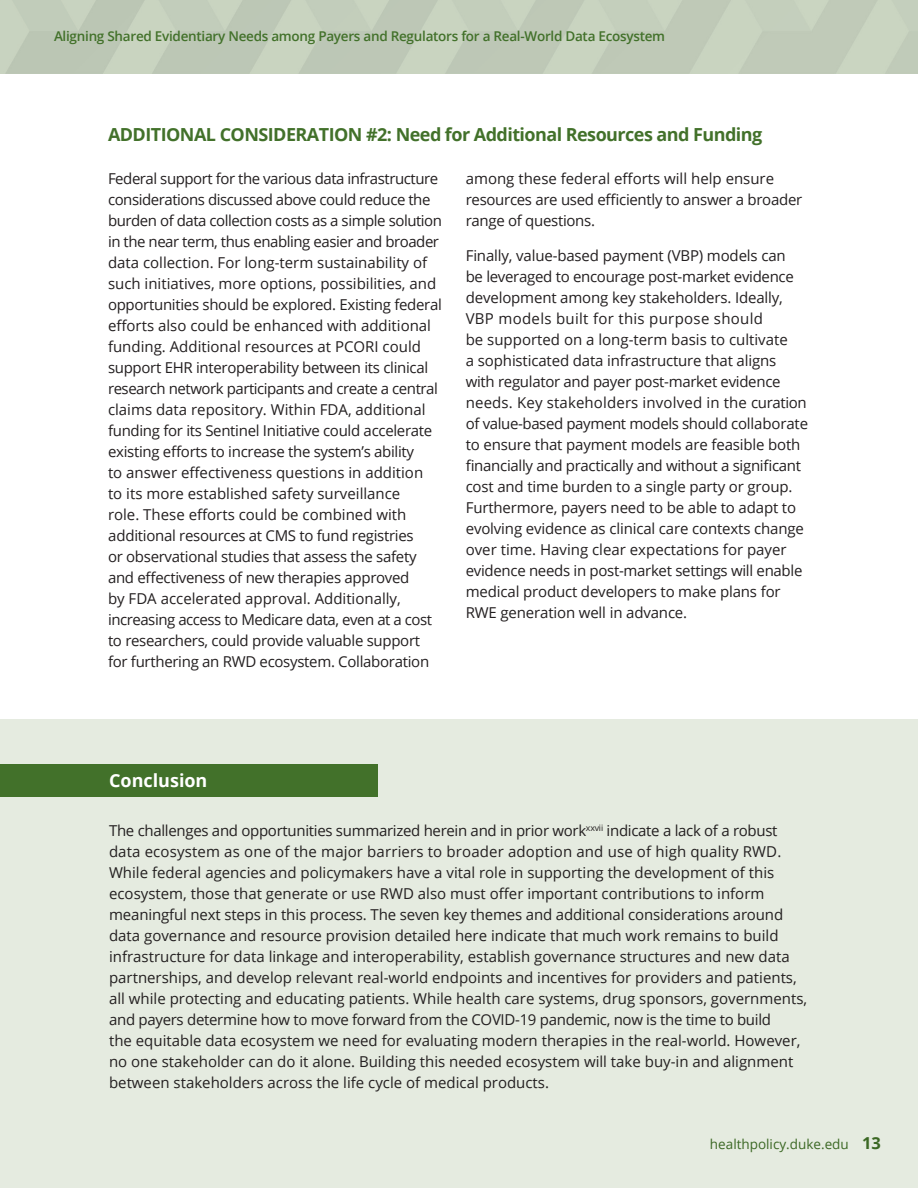
<style>
.page{position:relative;width:918px;height:1188px;background:#fff}
.page>*{position:absolute;margin:0;border:0;box-sizing:border-box;transform-origin:0 0}
.Paragraph_Style_1{font:700 18px "Open Sans";letter-spacing:-.03em;color:#42712a}
.Paragraph_Style_1-2{font:700 18px "Open Sans";color:#fff}
.Paragraph_Style_1-3{font:15px/21px "Open Sans";letter-spacing:-.01em;color:#231f20}
.t1{font:600 13.5px "Open Sans";letter-spacing:-.02em;color:#42712a}
.t2{font:13.5px "Open Sans";color:#42712a}
.s1{font-weight:700;font-size:16.5px}
</style>
<div class="page">
<div style="left:0;top:0;width:918px;height:73px;background:#c0cab8"></div>
<div style="left:0;top:719px;width:918px;height:469px;background:#e5ebe0"></div>
<div style="left:0;top:764px;width:378px;height:33px;background:#42712a"></div>
<p class="t1" style="left:54px;top:27px;width:613px">Aligning Shared Evidentiary Needs among Payers and Regulators for a Real-World Data Ecosystem</p>
<p class="Paragraph_Style_1" style="left:108px;top:122px;width:656px">ADDITIONAL CONSIDERATION #2: Need for Additional Resources and Funding</p>
<p class="Paragraph_Style_1-3" style="left:108px;top:168px;width:336px">Federal support for the various data infrastructure considerations discussed above could reduce the burden of data collection costs as a simple solution in the near term, thus enabling easier and broader data collection. For long-term sustainability of such initiatives, more options, possibilities, and opportunities should be explored. Existing federal efforts also could be enhanced with additional funding. Additional resources at PCORI could support EHR interoperability between its clinical research network participants and create a central claims data repository. Within FDA, additional funding for its Sentinel Initiative could accelerate existing efforts to increase the system’s ability<br>to answer effectiveness questions in addition<br>to its more established safety surveillance<br>role. These efforts could be combined with additional resources at CMS to fund registries<br>or observational studies that assess the safety and effectiveness of new therapies approved<br>by FDA accelerated approval. Additionally, increasing access to Medicare data, even at a cost to researchers, could provide valuable support for furthering an RWD ecosystem. Collaboration</p>
<p class="Paragraph_Style_1-3" style="left:466px;top:168px;width:338px">among these federal efforts will help ensure resources are used efficiently to answer a broader range of questions.</p>
<p class="Paragraph_Style_1-3" style="left:466px;top:245px;width:344px">Finally, value-based payment (VBP) models can<br>be leveraged to encourage post-market evidence development among key stakeholders. Ideally, VBP models built for this purpose should<br>be supported on a long-term basis to cultivate<br>a sophisticated data infrastructure that aligns with regulator and payer post-market evidence needs. Key stakeholders involved in the curation of value-based payment models should collaborate to ensure that payment models are feasible both financially and practically and without a significant cost and time burden to a single party or group.<br>Furthermore, payers need to be able to adapt to evolving evidence as clinical care contexts change over time. Having clear expectations for payer evidence needs in post-market settings will enable medical product developers to make plans for RWE generation well in advance.</p>
<p class="Paragraph_Style_1-2" style="left:109px;top:768px;width:100px">Conclusion</p>
<p class="Paragraph_Style_1-3" style="left:109px;top:820px;width:700px">The challenges and opportunities summarized herein and in prior work<sup>xxvii</sup> indicate a lack of a robust data ecosystem as one of the major barriers to broader adoption and use of high quality RWD.<br>While federal agencies and policymakers have a vital role in supporting the development of this ecosystem, those that generate or use RWD also must offer important contributions to inform meaningful next steps in this process. The seven key themes and additional considerations around data governance and resource provision detailed here indicate that much work remains to build infrastructure for data linkage and interoperability, establish governance structures and new data partnerships, and develop relevant real-world endpoints and incentives for providers and patients, all while protecting and educating patients. While health care systems, drug sponsors, governments, and payers determine how to move forward from the COVID-19 pandemic, now is the time to build<br>the equitable data ecosystem we need for evaluating modern therapies in the real-world. However, no one stakeholder can do it alone. Building this needed ecosystem will take buy-in and alignment between stakeholders across the life cycle of medical products.</p>
<p class="t2" style="left:710px;top:1135px;width:173px">healthpolicy.duke.edu <span class="s1">13</span></p>
</div>
